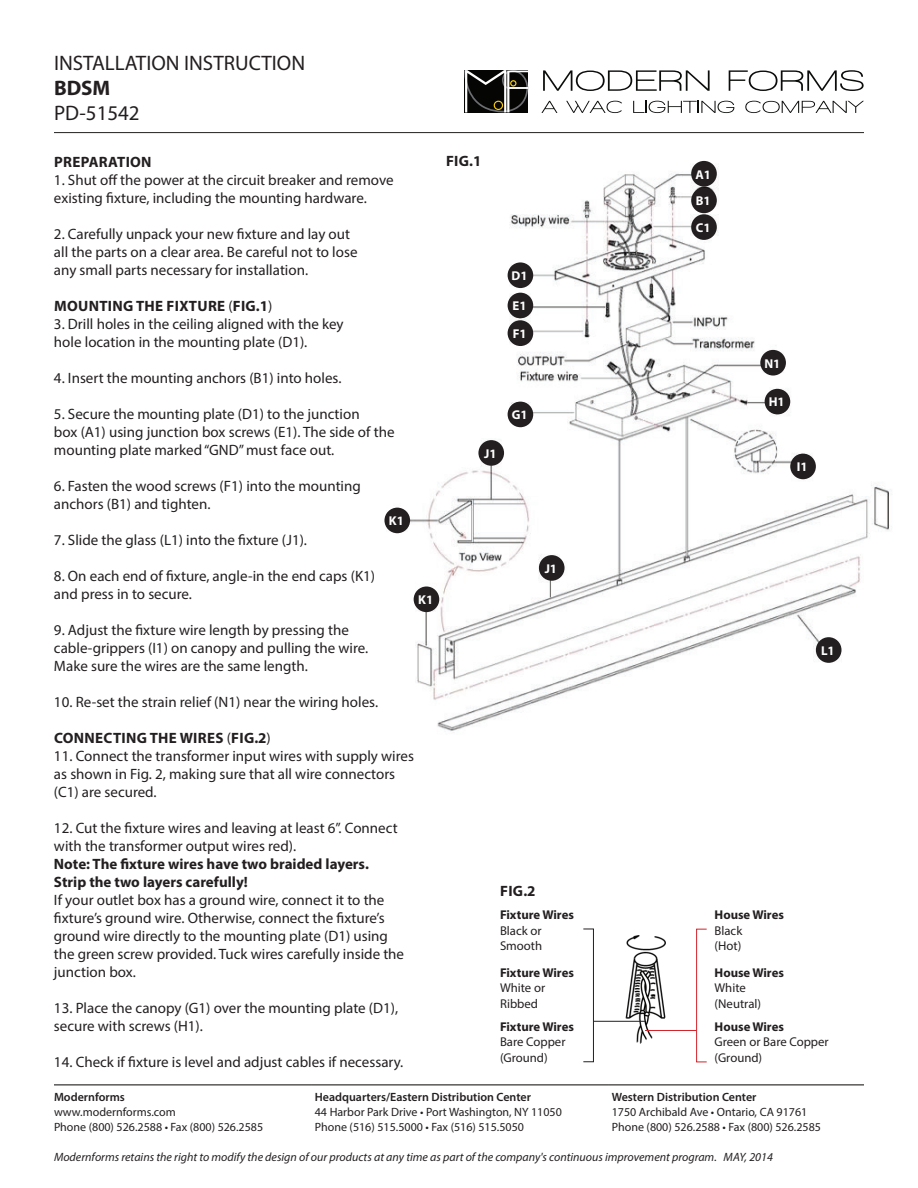
<style>
.page{position:relative;width:918px;height:1188px;background:#fff}
.page>*{position:absolute;margin:0;border:0;box-sizing:border-box;transform-origin:0 0}
.t1{font:21px "Myriad Pro";color:#231f20}
.t2{font:700 21px "Myriad Pro";color:#231f20}
.t3{font:15px/18px "Myriad Pro";color:#231f20}
.t4{font:700 15px/18px "Myriad Pro";color:#231f20}
.t5{font:700 15px "Myriad Pro";letter-spacing:.02em;color:#231f20}
.t6{font:12.75px/15.3px "Myriad Pro";color:#231f20}
.t7{font:700 12.75px "Myriad Pro";color:#231f20}
.t8{font:700 12.75px/26.7px "Myriad Pro";color:#fff;text-align:justify}
.t9{font:12px/15px "Myriad Pro";color:#231f20}
.t10{font:italic 12px "Myriad Pro";color:#231f20}
.t11{font:600 12px "Myriad Pro";color:#231f20}
.s1{font-weight:400}
</style>
<div class="page">
<hr style="left:54px;top:132px;width:810px;height:1px;background:#231f20">
<hr style="left:54px;top:1084px;width:257px;height:1px;background:#231f20">
<hr style="left:311px;top:1084px;width:297px;height:1px;background:#231f20">
<hr style="left:608px;top:1084px;width:256px;height:1px;background:#231f20">
<svg style="left:543px;top:70px;width:167px;height:21px"></svg>
<svg style="left:729px;top:70px;width:135px;height:21px"></svg>
<svg style="left:541px;top:101px;width:16px;height:12px"></svg>
<svg style="left:566px;top:101px;width:56px;height:12px"></svg>
<svg style="left:633px;top:101px;width:101px;height:12px"></svg>
<svg style="left:745px;top:101px;width:119px;height:12px"></svg>
<svg style="left:464px;top:70px;width:65px;height:42px;background:#3d3c38"></svg>
<img style="left:385px;top:160px;width:506px;height:573px">
<img style="left:624px;top:935px;width:42px;height:109px">
<div style="left:583px;top:929px;width:11px;height:133px;border:1px solid #231f20"></div>
<div style="left:696px;top:929px;width:11px;height:133px;border:1px solid #d1232a"></div>
<hr style="left:594px;top:1021px;width:51px;height:1px;background:#231f20">
<hr style="left:645px;top:1030px;width:51px;height:1px;background:#d1232a">
<div style="left:691px;top:161px;width:26px;height:26px;background:#231f20;border-radius:50%"></div>
<div style="left:691px;top:188px;width:26px;height:25px;background:#231f20;border-radius:50%"></div>
<div style="left:691px;top:214px;width:26px;height:26px;background:#231f20;border-radius:50%"></div>
<div style="left:508px;top:262px;width:25px;height:26px;background:#231f20;border-radius:50%"></div>
<div style="left:508px;top:293px;width:25px;height:25px;background:#231f20;border-radius:50%"></div>
<div style="left:508px;top:320px;width:25px;height:26px;background:#231f20;border-radius:50%"></div>
<div style="left:760px;top:350px;width:26px;height:26px;background:#231f20;border-radius:50%"></div>
<div style="left:765px;top:389px;width:25px;height:25px;background:#231f20;border-radius:50%"></div>
<div style="left:508px;top:402px;width:25px;height:25px;background:#231f20;border-radius:50%"></div>
<div style="left:790px;top:454px;width:26px;height:25px;background:#231f20;border-radius:50%"></div>
<div style="left:478px;top:440px;width:26px;height:26px;background:#231f20;border-radius:50%"></div>
<div style="left:384px;top:508px;width:26px;height:25px;background:#231f20;border-radius:50%"></div>
<div style="left:414px;top:587px;width:25px;height:25px;background:#231f20;border-radius:50%"></div>
<div style="left:539px;top:555px;width:26px;height:26px;background:#231f20;border-radius:50%"></div>
<div style="left:816px;top:637px;width:26px;height:26px;background:#231f20;border-radius:50%"></div>
<div style="left:446px;top:155px;width:45px;height:24px;background:#fff"></div>
<h1 class="t1" style="left:54px;top:50px;width:253px">INSTALLATION INSTRUCTION</h1>
<h1 class="t2" style="left:54px;top:74px;width:58px">BDSM</h1>
<h1 class="t1" style="left:54px;top:100px;width:87px">PD-51542</h1>
<p class="t5" style="left:54px;top:153px;width:99px">PREPARATION</p>
<p class="t3" style="left:54px;top:171px;width:341px">1. Shut off the power at the circuit breaker and remove existing fixture, including the mounting hardware.</p>
<p class="t3" style="left:54px;top:225px;width:305px">2. Carefully unpack your new fixture and lay out all the parts on a clear area. Be careful not to lose any small parts necessary for installation.</p>
<p class="t5" style="left:54px;top:297px;width:220px">MOUNTING THE FIXTURE <span class="s1">(</span>FIG.1<span class="s1">)</span></p>
<p class="t3" style="left:54px;top:315px;width:291px">3. Drill holes in the ceiling aligned with the key hole location in the mounting plate (D1).</p>
<p class="t3" style="left:54px;top:369px;width:289px">4. Insert the mounting anchors (B1) into holes.</p>
<p class="t3" style="left:54px;top:405px;width:342px">5. Secure the mounting plate (D1) to the junction<br>box (A1) using junction box screws (E1). The side of the mounting plate marked “GND” must face out.</p>
<p class="t3" style="left:54px;top:477px;width:308px">6. Fasten the wood screws (F1) into the mounting anchors (B1) and tighten.</p>
<p class="t3" style="left:54px;top:531px;width:255px">7. Slide the glass (L1) into the fixture (J1).</p>
<p class="t3" style="left:54px;top:567px;width:323px">8. On each end of fixture, angle-in the end caps (K1) and press in to secure.</p>
<p class="t3" style="left:54px;top:621px;width:316px">9. Adjust the fixture wire length by pressing the cable-grippers (I1) on canopy and pulling the wire.<br>Make sure the wires are the same length.</p>
<p class="t3" style="left:54px;top:693px;width:326px">10. Re-set the strain relief (N1) near the wiring holes.</p>
<p class="t5" style="left:54px;top:729px;width:218px">CONNECTING THE WIRES <span class="s1">(</span>FIG.2<span class="s1">)</span></p>
<p class="t3" style="left:54px;top:747px;width:361px">11. Connect the transformer input wires with supply wires as shown in Fig. 2, making sure that all wire connectors (C1) are secured.</p>
<p class="t3" style="left:54px;top:819px;width:345px">12. Cut the fixture wires and leaving at least 6”. Connect with the transformer output wires red).</p>
<p class="t4" style="left:54px;top:855px;width:316px">Note: The fixture wires have two braided layers.<br>Strip the two layers carefully!</p>
<p class="t3" style="left:54px;top:891px;width:352px">If your outlet box has a ground wire, connect it to the fixture’s ground wire. Otherwise, connect the fixture’s ground wire directly to the mounting plate (D1) using the green screw provided. Tuck wires carefully inside the junction box.</p>
<p class="t3" style="left:54px;top:999px;width:346px">13. Place the canopy (G1) over the mounting plate (D1), secure with screws (H1).</p>
<p class="t3" style="left:54px;top:1053px;width:351px">14. Check if fixture is level and adjust cables if necessary.</p>
<p class="t8" style="left:389px;top:507px;width:16px">K1</p>
<p class="t8" style="left:418px;top:586px;width:16px">K1</p>
<p class="t4" style="left:446px;top:152px;width:37px">FIG.1</p>
<p class="t8" style="left:512px;top:262px;width:18px">D1</p>
<p class="t8" style="left:513px;top:292px;width:15px;line-height:27.8px">E1<br>F1</p>
<p class="t8" style="left:484px;top:440px;width:14px">J1</p>
<p class="t8" style="left:512px;top:401px;width:17px">G1</p>
<p class="t8" style="left:545px;top:555px;width:14px">J1</p>
<p class="t4" style="left:500px;top:881px;width:37px">FIG.2</p>
<p class="t7" style="left:500px;top:907px;width:75px">Fixture Wires</p>
<p class="t6" style="left:500px;top:923px;width:44px">Black or<br>Smooth</p>
<p class="t7" style="left:500px;top:964px;width:75px">Fixture Wires</p>
<p class="t6" style="left:500px;top:980px;width:47px">White or<br>Ribbed</p>
<p class="t7" style="left:500px;top:1018px;width:75px">Fixture Wires</p>
<p class="t6" style="left:500px;top:1034px;width:67px">Bare Copper (Ground)</p>
<p class="t8" style="left:695px;top:160px;width:17px">A1<br>B1<br>C1</p>
<p class="t8" style="left:764px;top:349px;width:17px">N1</p>
<p class="t8" style="left:769px;top:388px;width:17px">H1</p>
<p class="t8" style="left:797px;top:453px;width:12px">I1</p>
<p class="t8" style="left:821px;top:637px;width:15px">L1</p>
<p class="t7" style="left:715px;top:907px;width:71px">House Wires</p>
<p class="t6" style="left:715px;top:923px;width:29px">Black (Hot)</p>
<p class="t7" style="left:715px;top:964px;width:71px">House Wires</p>
<p class="t6" style="left:715px;top:980px;width:48px">White (Neutral)</p>
<p class="t7" style="left:715px;top:1018px;width:71px">House Wires</p>
<p class="t6" style="left:715px;top:1034px;width:116px">Green or Bare Copper (Ground)</p>
<p class="t11" style="left:54px;top:1089px;width:72px">Modernforms</p>
<p class="t9" style="left:54px;top:1104px;width:211px">www.modernforms.com<br>Phone (800) 526.2588 • Fax (800) 526.2585</p>
<p class="t11" style="left:612px;top:1089px;width:146px">Western Distribution Center</p>
<p class="t9" style="left:612px;top:1104px;width:211px">1750 Archibald Ave • Ontario, CA 91761<br>Phone (800) 526.2588 • Fax (800) 526.2585</p>
<p class="t10" style="left:54px;top:1149px;width:720px">Modernforms retains the right to modify the design of our products at any time as part of the company's continuous improvement program. May, 2014</p>
<p class="t11" style="left:315px;top:1089px;width:218px">Headquarters/Eastern Distribution Center</p>
<p class="t9" style="left:315px;top:1104px;width:249px">44 Harbor Park Drive • Port Washington, NY 11050<br>Phone (516) 515.5000 • Fax (516) 515.5050</p>
</div>
